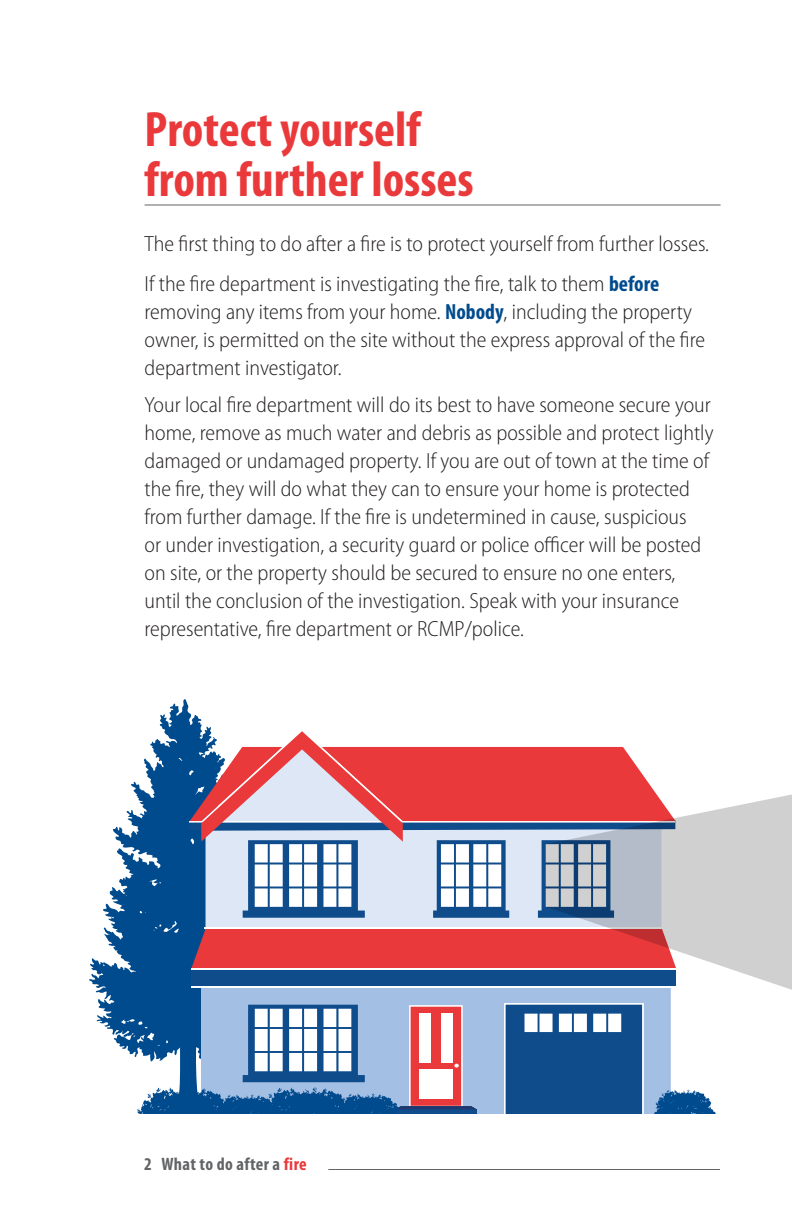
<style>
.page{position:relative;width:792px;height:1224px;background:#fff}
.page>*{position:absolute;margin:0;border:0;box-sizing:border-box;transform-origin:0 0}
.t1{font:700 condensed 50px/50px "Myriad Pro";color:#e9393b}
.Body{font:300 semi-condensed 22px/28px "Myriad Pro";color:#231f20}
.Folio{font:700 condensed 18px "Myriad Pro";letter-spacing:.02em;color:#636466}
.s1{font-weight:700;font-stretch:condensed;color:#004b8e}
.s2{color:#e9393b}
</style>
<div class="page">
<svg style="left:89px;top:699px;width:122px;height:356px;fill:#004b8e"></svg>
<hr style="left:145px;top:204px;width:576px;height:2px;background:#636466">
<div style="left:206px;top:918px;width:340px;height:9px;background:#dee7f6"></div>
<div style="left:201px;top:987px;width:470px;height:127px;background:#a4bfe4"></div>
<div style="left:191px;top:929px;width:355px;height:39px;background:#e9393b"></div>
<div style="left:191px;top:969px;width:485px;height:17px;background:#0e4c8c"></div>
<hr style="left:205px;top:927px;width:458px;height:2px;background:#fff">
<hr style="left:191px;top:968px;width:485px;height:2px;background:#fff">
<hr style="left:191px;top:986px;width:485px;height:1px;background:#fff">
<svg style="left:189px;top:729px;width:357px;height:189px"></svg>
<svg style="left:504px;top:1003px;width:140px;height:111px;background:#235c96"></svg>
<svg style="left:546px;top:747px;width:246px;height:340px"></svg>
<svg style="left:134px;top:1005px;width:349px;height:109px"></svg>
<svg style="left:654px;top:1090px;width:62px;height:24px"></svg>
<hr style="left:328px;top:1169px;width:392px;height:1px;background:#636466">
<h1 class="t1" style="left:145px;top:105px;width:331px">Protect yourself from further losses</h1>
<p class="Body" style="left:145px;top:230px;width:564px">The first thing to do after a fire is to protect yourself from further losses.</p>
<p class="Body" style="left:145px;top:270px;width:562px">If the fire department is investigating the fire, talk to them <span class="s1">before </span>removing any items from your home. <span class="s1">Nobody</span>, including the property owner, is permitted on the site without the express approval of the fire department investigator.</p>
<p class="Body" style="left:145px;top:391px;width:570px">Your local fire department will do its best to have someone secure your home, remove as much water and debris as possible and protect lightly damaged or undamaged property. If you are out of town at the time of the fire, they will do what they can to ensure your home is protected from further damage. If the fire is undetermined in cause, suspicious<br>or under investigation, a security guard or police officer will be posted on site, or the property should be secured to ensure no one enters, until the conclusion of the investigation. Speak with your insurance representative, fire department or RCMP/police.</p>
<p class="Folio" style="left:144px;top:1154px;width:164px">2 What to do after a <span class="s2">fire</span></p>
</div>
